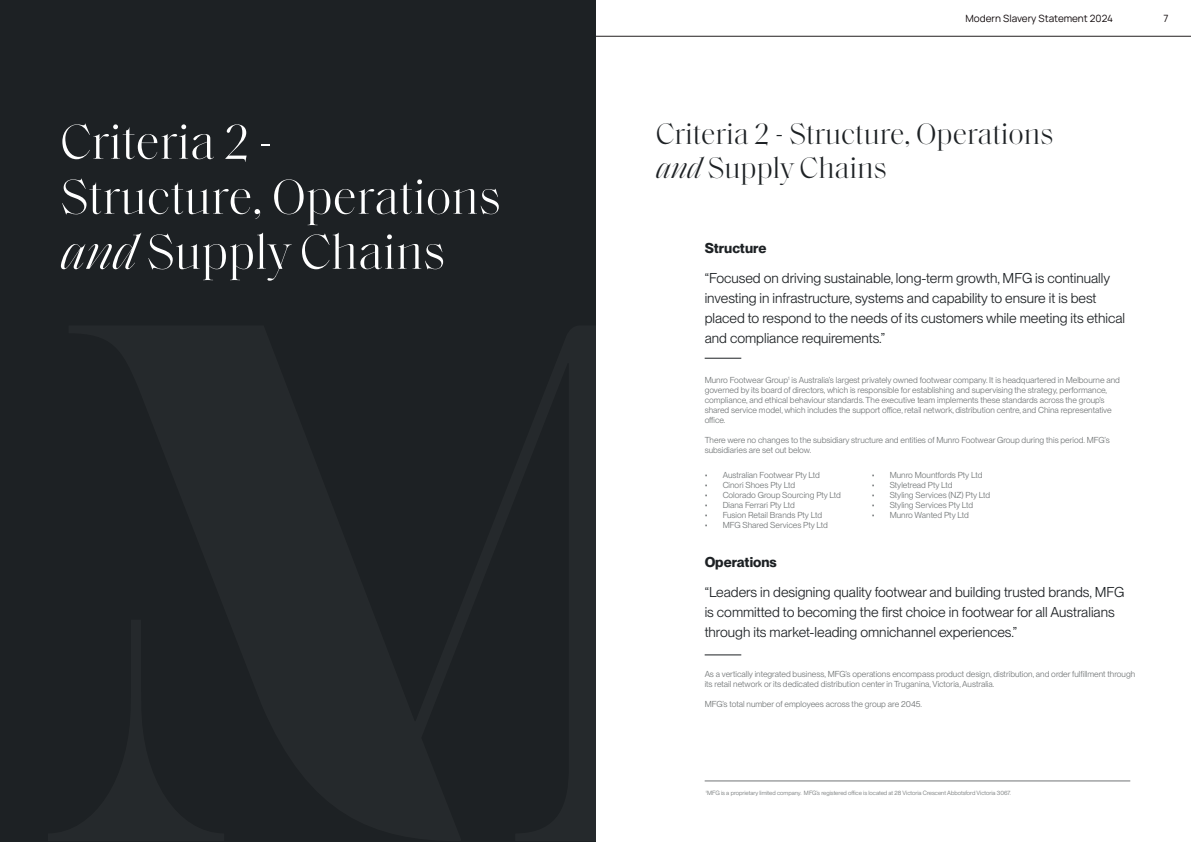
<style>
.page{position:relative;width:1191px;height:842px;background:#fff}
.page>*{position:absolute;margin:0;border:0;box-sizing:border-box;transform-origin:0 0}
.t1{font:300 50px/55px "Saol Display";color:#fff}
.Big_Headings{font:300 30px "Saol Display";color:#1d2124}
.Quotes{font:14px/20px "PP Neue Montreal";color:#1d2124}
.Sub_Heading{font:700 14px "PP Neue Montreal";color:#1d2124}
.t2{font:200 10px "Manrope";color:#110a0c}
.Body_Copy_8_5pt{font:8.5px/10px "PP Neue Montreal";color:#717576}
.Footnotes{font:6px "PP Neue Montreal";color:#717576}
.s1{font-style:italic}
</style>
<div class="page">
<hr style="left:595px;top:36px;width:596px;height:1px;background:#231f20">
<div style="left:0;top:0;width:595px;height:842px;background:#1d2124"></div>
<hr style="left:704px;top:358px;width:37px;height:1px;background:#1d2124">
<hr style="left:704px;top:781px;width:426px;height:1px;background:#717576">
<hr style="left:704px;top:655px;width:37px;height:1px;background:#1d2124">
<p class="t1" style="left:61px;top:111px;width:214px">Criteria 2 -</p>
<p class="t1" style="left:61px;top:166px;width:442px">Structure, Operations <span class="s1">and</span> Supply Chains</p>
<p class="t2" style="left:965px;top:11px;width:149px">Modern Slavery Statement 2024</p>
<p class="t2" style="left:1163px;top:11px;width:7px">7</p>
<p class="Big_Headings" style="left:656px;top:112px;width:399px">Criteria 2 - Structure, Operations</p>
<p class="Big_Headings" style="left:656px;top:146px;width:232px"><span class="s1">and</span> Supply Chains</p>
<p class="Sub_Heading" style="left:704px;top:239px;width:63px">Structure</p>
<p class="Quotes" style="left:704px;top:268px;width:422px">“Focused on driving sustainable, long-term growth, MFG is continually investing in infrastructure, systems and capability to ensure it is best placed to respond to the needs of its customers while meeting its ethical and compliance requirements.”</p>
<p class="Body_Copy_8_5pt" style="left:704px;top:375px;width:417px">Munro Footwear Group<sup>1</sup> is Australia’s largest privately owned footwear company. It is headquartered in Melbourne and governed by its board of directors, which is responsible for establishing and supervising the strategy, performance, compliance, and ethical behaviour standards. The executive team implements these standards across the group’s shared service model, which includes the support office, retail network, distribution centre, and China representative office.</p>
<p class="Body_Copy_8_5pt" style="left:704px;top:435px;width:406px">There were no changes to the subsidiary structure and entities of Munro Footwear Group during this period. MFG’s subsidiaries are set out below.</p>
<p class="Body_Copy_8_5pt" style="left:704px;top:470px;width:117px">• Australian Footwear Pty Ltd</p>
<p class="Body_Copy_8_5pt" style="left:704px;top:480px;width:92px">• Cinori Shoes Pty Ltd</p>
<p class="Body_Copy_8_5pt" style="left:704px;top:490px;width:138px">• Colorado Group Sourcing Pty Ltd</p>
<p class="Body_Copy_8_5pt" style="left:704px;top:500px;width:92px">• Diana Ferrari Pty Ltd</p>
<p class="Body_Copy_8_5pt" style="left:704px;top:510px;width:119px">• Fusion Retail Brands Pty Ltd</p>
<p class="Body_Copy_8_5pt" style="left:704px;top:520px;width:125px">• MFG Shared Services Pty Ltd</p>
<p class="Body_Copy_8_5pt" style="left:871px;top:470px;width:112px">• Munro Mountfords Pty Ltd</p>
<p class="Body_Copy_8_5pt" style="left:871px;top:480px;width:82px">• Styletread Pty Ltd</p>
<p class="Body_Copy_8_5pt" style="left:871px;top:490px;width:120px">• Styling Services (NZ) Pty Ltd</p>
<p class="Body_Copy_8_5pt" style="left:871px;top:500px;width:103px">• Styling Services Pty Ltd</p>
<p class="Body_Copy_8_5pt" style="left:871px;top:510px;width:99px">• Munro Wanted Pty Ltd</p>
<p class="Sub_Heading" style="left:704px;top:554px;width:74px">Operations</p>
<p class="Quotes" style="left:704px;top:582px;width:421px">“Leaders in designing quality footwear and building trusted brands, MFG is committed to becoming the first choice in footwear for all Australians through its market-leading omnichannel experiences.”</p>
<p class="Body_Copy_8_5pt" style="left:704px;top:669px;width:432px">As a vertically integrated business, MFG’s operations encompass product design, distribution, and order fulfillment through its retail network or its dedicated distribution center in Truganina, Victoria, Australia.</p>
<p class="Body_Copy_8_5pt" style="left:704px;top:699px;width:219px">MFG’s total number of employees across the group are 2045.</p>
<p class="Footnotes" style="left:706px;top:790px;width:306px"><sup>1</sup>MFG is a proprietary limited company. MFG’s registered office is located at 28 Victoria Crescent Abbotsford Victoria 3067.</p>
</div>
